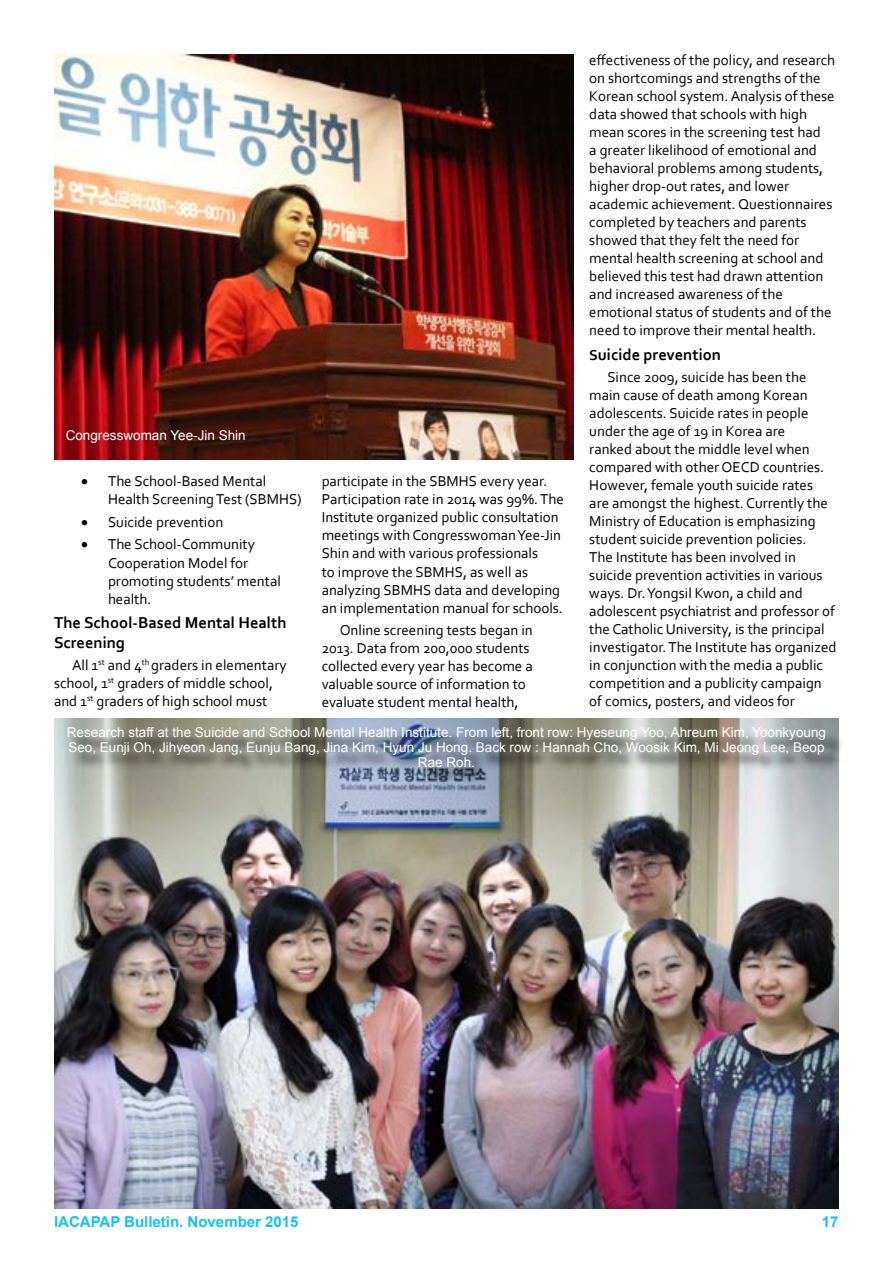
<style>
.page{position:relative;width:893px;height:1263px;background:#fff}
.page>*{position:absolute;margin:0;border:0;box-sizing:border-box;transform-origin:0 0}
.t1{font:700 16.5px/19.8px "Corbel";color:#000}
.t2{font:15px/18px "Corbel";color:#000}
.t3{font:700 15px "Arial";color:#12c3f4}
.t4{font:13.5px/15px "Arial";color:#fff;text-align:center}
.s1{font-size:15px}
</style>
<div class="page">
<img style="left:54px;top:54px;width:519px;height:405px">
<img style="left:54px;top:718px;width:785px;height:491px">
<div style="left:70px;top:730px;width:774px;height:55px;background:#000;opacity:.75"></div>
<p class="t4" style="left:66px;top:427px;width:182px">Congresswoman Yee-Jin Shin</p>
<p class="t2" style="left:108px;top:472px;width:195px;text-indent:-27px">• The School-Based Mental<br>Health Screening Test (SBMHS)</p>
<p class="t2" style="left:81px;top:513px;width:144px">• Suicide prevention</p>
<p class="t2" style="left:108px;top:535px;width:174px;text-indent:-27px">• The School-Community<br>Cooperation Model for promoting students’ mental health.</p>
<p class="t1" style="left:54px;top:612px;width:234px">The School-Based Mental Health<br>Screening</p>
<p class="t2" style="left:54px;top:656px;width:234px;text-indent:18px">All 1<sup>st</sup> and 4<sup>th</sup> graders in elementary school, 1<sup>st</sup> graders of middle school, and 1<sup>st</sup> graders of high school must</p>
<p class="t2" style="left:322px;top:472px;width:244px">participate in the SBMHS every year.<br>Participation rate in 2014 was 99%. The Institute organized public consultation meetings with Congresswoman Yee-Jin Shin and with various professionals<br>to improve the SBMHS, as well as analyzing SBMHS data and developing an implementation manual for schools.</p>
<p class="t2" style="left:322px;top:621px;width:213px;text-indent:18px">Online screening tests began in 2013. Data from 200,000 students collected every year has become a valuable source of information to evaluate student mental health,</p>
<p class="t2" style="left:589px;top:51px;width:247px">effectiveness of the policy, and research on shortcomings and strengths of the Korean school system. Analysis of these data showed that schools with high mean scores in the screening test had<br>a greater likelihood of emotional and behavioral problems among students, higher drop-out rates, and lower academic achievement. Questionnaires completed by teachers and parents showed that they felt the need for mental health screening at school and believed this test had drawn attention and increased awareness of the emotional status of students and of the need to improve their mental health.</p>
<p class="t1" style="left:589px;top:344px;width:133px"><span class="s1">S</span>uicide prevention</p>
<p class="t2" style="left:589px;top:368px;width:249px;text-indent:18px">Since 2009, suicide has been the main cause of death among Korean adolescents. Suicide rates in people under the age of 19 in Korea are<br>ranked about the middle level when compared with other OECD countries.<br>However, female youth suicide rates are amongst the highest. Currently the Ministry of Education is emphasizing student suicide prevention policies.<br>The Institute has been involved in suicide prevention activities in various ways. Dr. Yongsil Kwon, a child and adolescent psychiatrist and professor of the Catholic University, is the principal investigator. The Institute has organized in conjunction with the media a public competition and a publicity campaign of comics, posters, and videos for</p>
<p class="t4" style="left:67px;top:725px;width:761px">Research staff at the Suicide and School Mental Health Institute. From left, front row: Hyeseung Yoo, Ahreum Kim, Yoonkyoung<br>Seo, Eunji Oh, Jihyeon Jang, Eunju Bang, Jina Kim, Hyun Ju Hong. Back row : Hannah Cho, Woosik Kim, Mi Jeong Lee, Beop<br>Rae Roh.</p>
<p class="t3" style="left:54px;top:1212px;width:246px">IACAPAP Bulletin. November 2015</p>
<p class="t3" style="left:822px;top:1212px;width:18px">17</p>
</div>
